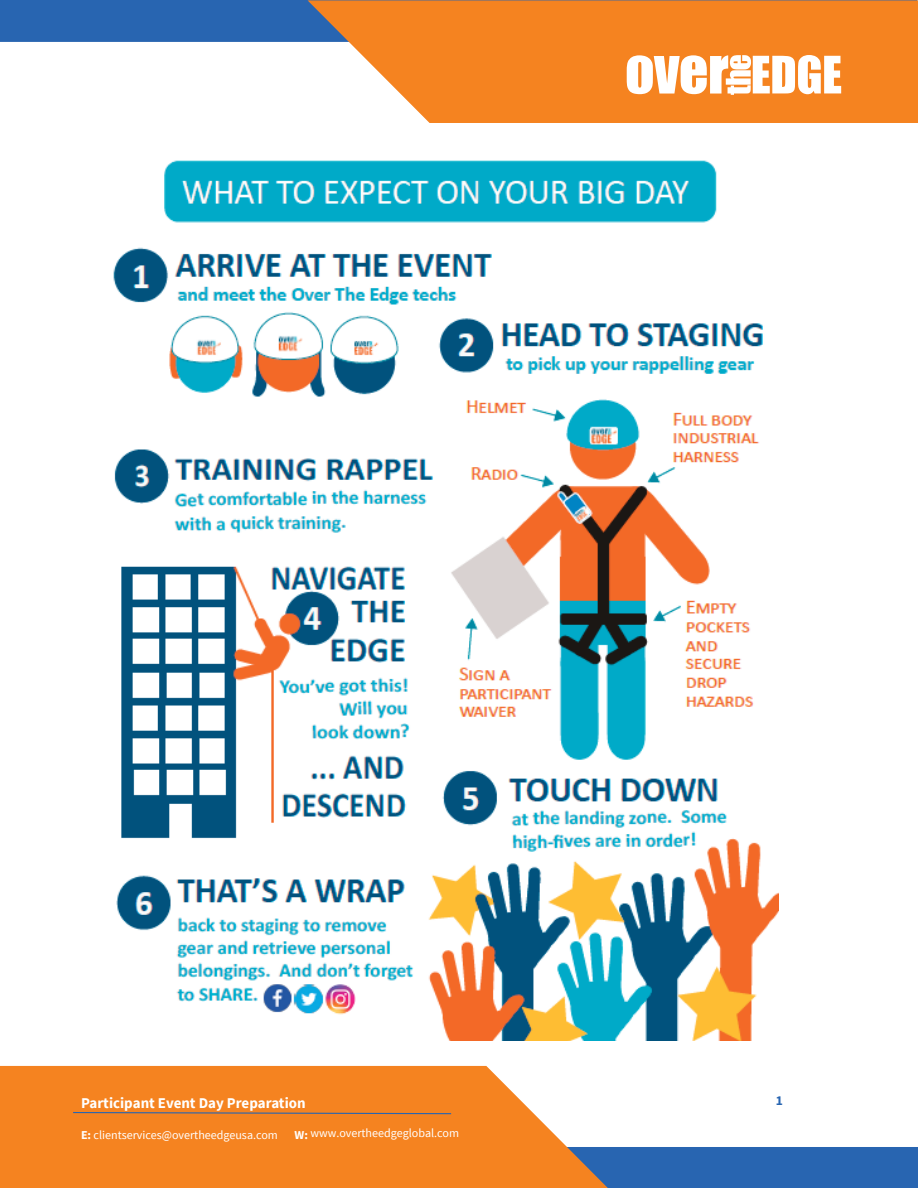
<style>
.page{position:relative;width:918px;height:1188px;background:#fff}
.page>*{position:absolute;margin:0;border:0;box-sizing:border-box;transform-origin:0 0}
.t1{font:700 15px "Source Sans Pro";color:#fff}
.t2{font:700 13.5px "Source Sans Pro";color:#2865b1}
.t3{font:12px "Source Sans Pro";color:#fff}
.s1{font-weight:700}
</style>
<div class="page">
<div style="left:0;top:0;width:307px;height:42px;background:#2865b1"></div>
<svg style="left:307px;top:0;width:611px;height:123px;background:#f28e38"></svg>
<div style="left:609px;top:1147px;width:309px;height:41px;background:#2865b1"></div>
<svg style="left:0;top:1065px;width:609px;height:123px;background:#f38e37"></svg>
<svg style="left:72px;top:1111px;width:380px;height:4px;background:#bb7a48"></svg>
<img style="left:113px;top:160px;width:665px;height:880px">
<svg style="left:627px;top:55px;width:214px;height:40px"></svg>
<p class="t1" style="left:81px;top:1093px;width:226px">Participant Event Day Preparation</p>
<p class="t2" style="left:776px;top:1092px;width:9px">1</p>
<p class="t3" style="left:81px;top:1127px;width:198px"><span class="s1">E:</span> clientservices@overtheedgeusa.com</p>
<p class="t3" style="left:295px;top:1125px;width:166px"><span class="s1">W:</span> www.overtheedgeglobal.com</p>
</div>
